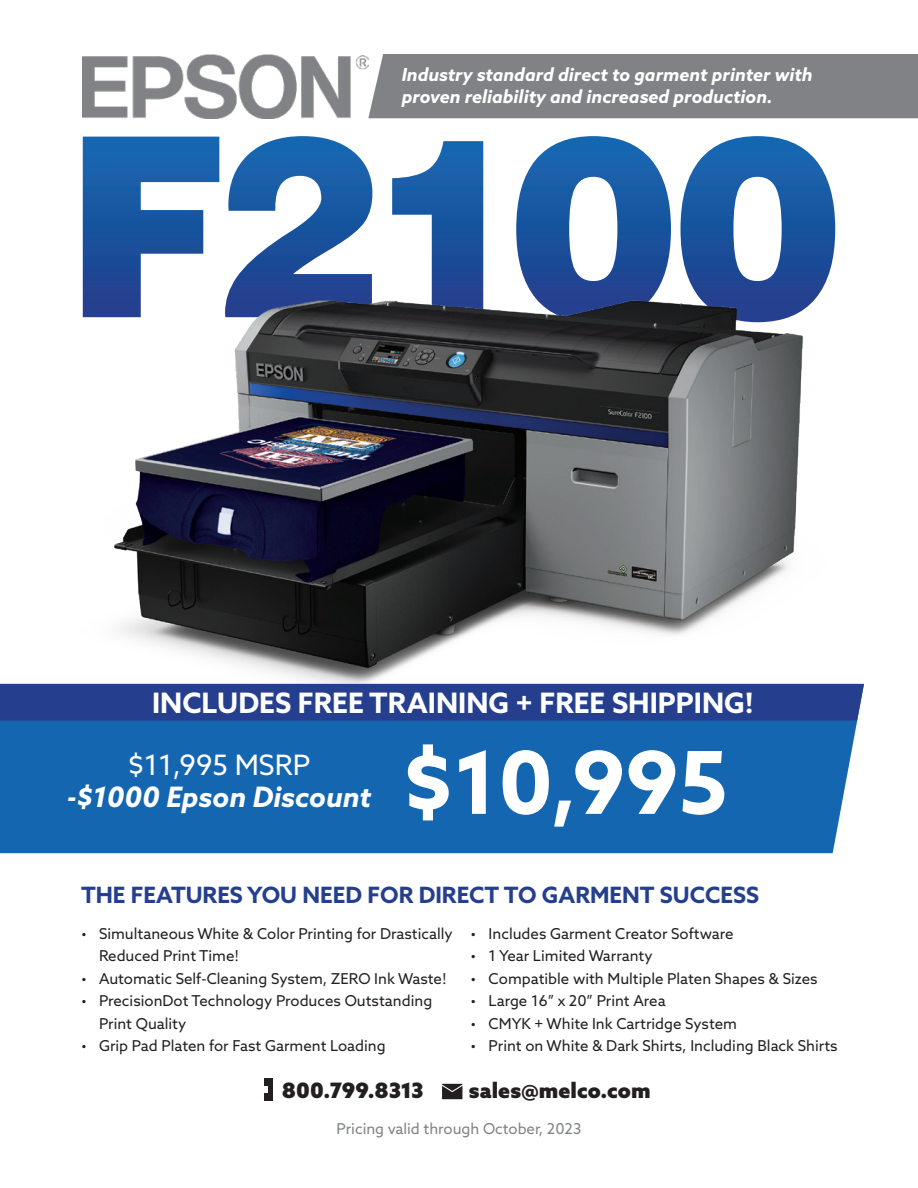
<style>
.page{position:relative;width:918px;height:1188px;background:#fff}
.page>*{position:absolute;margin:0;border:0;box-sizing:border-box;transform-origin:0 0}
.t1{font:700 86.85px "Azo Sans";color:#fff}
.t2{font:700 28.2px "Azo Sans";color:#fff}
.t3{font:italic 700 28.2px "Azo Sans";color:#fff}
.t4{font:28.2px "Azo Sans";color:#fff}
.t5{font:700 22.5px "Azo Sans";color:#253f8e}
.t6{font:900 21.3px "Azo Sans";color:#231f20}
.t7{font:italic 700 18px "Azo Sans";color:#fff}
.t8{font:15px/22.5px "Azo Sans";color:#231f20}
.t9{font:15px "Azo Sans";color:#808385}
</style>
<div class="page">
<svg style="left:83px;top:136px;width:752px;height:155px"></svg>
<img style="left:45px;top:291px;width:819px;height:393px">
<div style="left:0;top:721px;width:858px;height:132px;background:#1566b1"></div>
<div style="left:0;top:684px;width:864px;height:37px;background:#253f8e"></div>
<img style="left:83px;top:54px;width:285px;height:64px">
<div style="left:368px;top:54px;width:550px;height:64px;background:#808285"></div>
<div style="left:264px;top:1078px;width:9px;height:7px;background:#231f20"></div>
<hr style="left:269px;top:1082px;width:4px;height:15px;background:#231f20">
<div style="left:264px;top:1094px;width:9px;height:7px;background:#231f20"></div>
<svg style="left:442px;top:1084px;width:20px;height:15px"></svg>
<p class="t7" style="left:402px;top:63px;width:412px">Industry standard direct to garment printer with</p>
<p class="t7" style="left:402px;top:84px;width:372px">proven reliability and increased production.</p>
<p class="t2" style="left:152px;top:684px;width:603px">INCLUDES FREE TRAINING + FREE SHIPPING!</p>
<p class="t4" style="left:128px;top:747px;width:184px">$11,995 MSRP</p>
<p class="t3" style="left:67px;top:778px;width:306px">-$1000 Epson Discount</p>
<p class="t1" style="left:402px;top:725px;width:328px">$10,995</p>
<p class="t5" style="left:81px;top:880px;width:679px">THE FEATURES YOU NEED FOR DIRECT TO GARMENT SUCCESS</p>
<p class="t8" style="left:471px;top:922px;width:264px">• Includes Garment Creator Software</p>
<p class="t8" style="left:471px;top:944px;width:183px">• 1 Year Limited Warranty</p>
<p class="t8" style="left:471px;top:967px;width:349px">• Compatible with Multiple Platen Shapes &amp; Sizes</p>
<p class="t8" style="left:471px;top:989px;width:197px">• Large 16” x 20” Print Area</p>
<p class="t8" style="left:471px;top:1012px;width:268px">• CMYK + White Ink Cartridge System</p>
<p class="t8" style="left:471px;top:1034px;width:369px">• Print on White &amp; Dark Shirts, Including Black Shirts</p>
<p class="t8" style="left:99px;top:922px;width:355px;text-indent:-18px">• Simultaneous White &amp; Color Printing for Drastically<br>Reduced Print Time!</p>
<p class="t8" style="left:81px;top:967px;width:367px">• Automatic Self-Cleaning System, ZERO Ink Waste!</p>
<p class="t8" style="left:99px;top:989px;width:335px;text-indent:-18px">• PrecisionDot Technology Produces Outstanding<br>Print Quality</p>
<p class="t8" style="left:81px;top:1034px;width:306px">• Grip Pad Platen for Fast Garment Loading</p>
<p class="t6" style="left:282px;top:1076px;width:143px">800.799.8313</p>
<p class="t6" style="left:469px;top:1076px;width:183px">sales@melco.com</p>
<p class="t9" style="left:337px;top:1119px;width:246px">Pricing valid through October, 2023</p>
</div>
